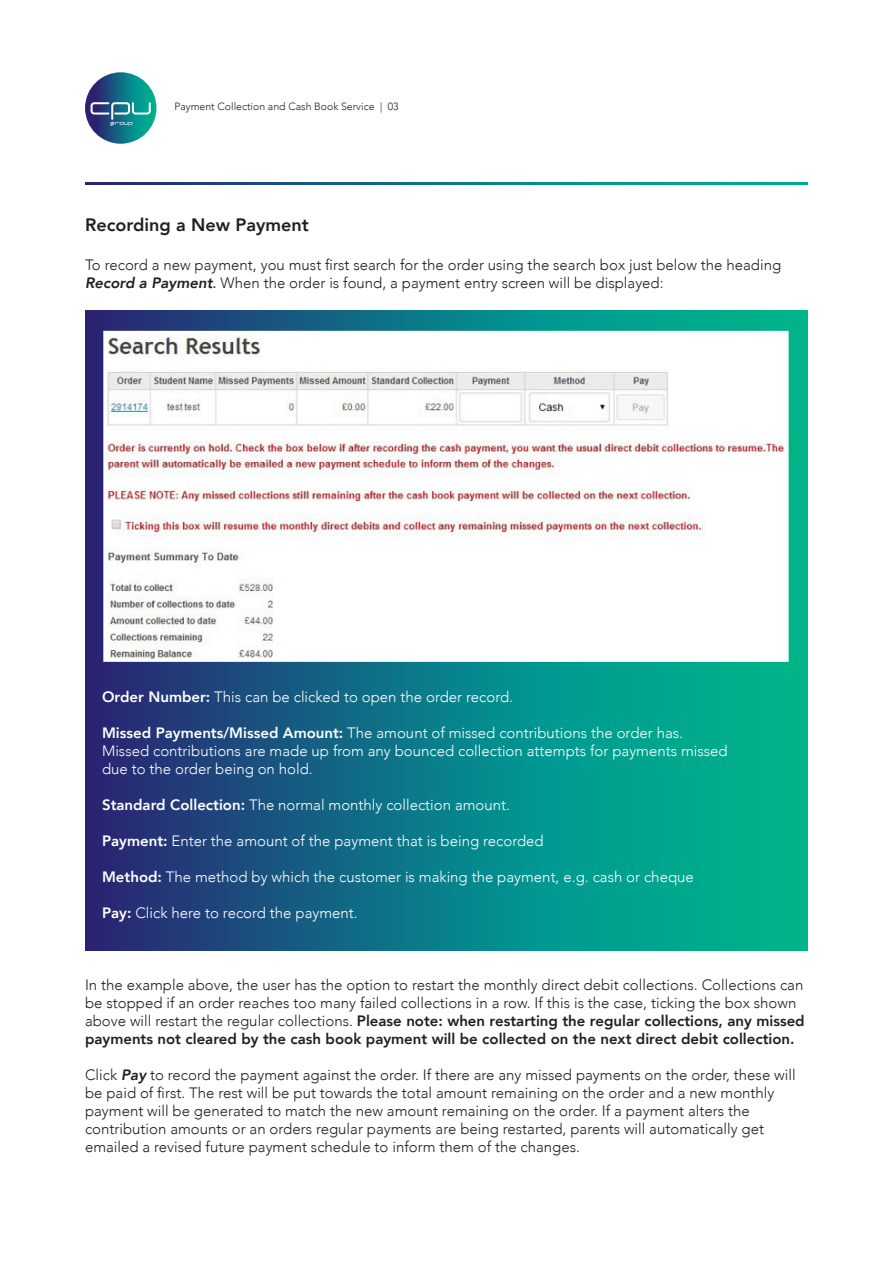
<style>
.page{position:relative;width:893px;height:1263px;background:#fff}
.page>*{position:absolute;margin:0;border:0;box-sizing:border-box;transform-origin:0 0}
.t1{font:800 18px "Avenir";color:#231f20}
.t2{font:300 15px/18px "Avenir";color:#231f20}
.t3{font:300 15px/18px "Avenir";color:#fff}
.t4{font:300 10.5px "Avenir";color:#231f20}
.s1{font-weight:800;font-style:italic}
.s2{font-weight:400}
.s3{font-weight:800}
</style>
<div class="page">
<svg style="left:85px;top:310px;width:723px;height:640px;background:#0d7885"></svg>
<img style="left:107px;top:335px;width:678px;height:323px">
<div style="left:103px;top:331px;width:686px;height:331px;border:3px solid #fff"></div>
<svg style="left:85px;top:72px;width:71px;height:72px;background:#176c86"></svg>
<svg style="left:91px;top:102px;width:60px;height:24px"></svg>
<svg style="left:85px;top:183px;width:723px;height:2px"></svg>
<p class="t4" style="left:174px;top:101px;width:226px">Payment Collection and Cash Book Service | 03</p>
<p class="t1" style="left:85px;top:210px;width:225px">Recording a New Payment</p>
<p class="t2" style="left:85px;top:256px;width:698px">To record a new payment, you must first search for the order using the search box just below the heading<br><span class="s1">Record a Payment</span><span class="s2">.</span> When the order is found, a payment entry screen will be displayed:</p>
<p class="t3" style="left:102px;top:688px;width:413px"><span class="s3">Order Number:</span> This can be clicked to open the order record.</p>
<p class="t3" style="left:102px;top:724px;width:627px"><span class="s3">Missed Payments/Missed Amount:</span> The amount of missed contributions the order has.<br>Missed contributions are made up from any bounced collection attempts for payments missed due to the order being on hold.</p>
<p class="t3" style="left:102px;top:796px;width:410px"><span class="s3">Standard Collection:</span> The normal monthly collection amount.</p>
<p class="t3" style="left:102px;top:832px;width:443px"><span class="s3">Payment:</span> Enter the amount of the payment that is being recorded</p>
<p class="t3" style="left:102px;top:868px;width:593px"><span class="s3">Method:</span> The method by which the customer is making the payment, e.g. cash or cheque</p>
<p class="t3" style="left:102px;top:904px;width:257px"><span class="s3">Pay:</span> Click here to record the payment.</p>
<p class="t2" style="left:85px;top:976px;width:721px">In the example above, the user has the option to restart the monthly direct debit collections. Collections can be stopped if an order reaches too many failed collections in a row. If this is the case, ticking the box shown above will restart the regular collections. <span class="s3">Please note: when restarting the regular collections, any missed payments not cleared by the cash book payment will be collected on the next direct debit collection.</span></p>
<p class="t2" style="left:85px;top:1066px;width:712px">Click <span class="s1">Pay</span> to record the payment against the order. If there are any missed payments on the order, these will be paid of first. The rest will be put towards the total amount remaining on the order and a new monthly payment will be generated to match the new amount remaining on the order. If a payment alters the contribution amounts or an orders regular payments are being restarted, parents will automatically get emailed a revised future payment schedule to inform them of the changes.</p>
</div>
